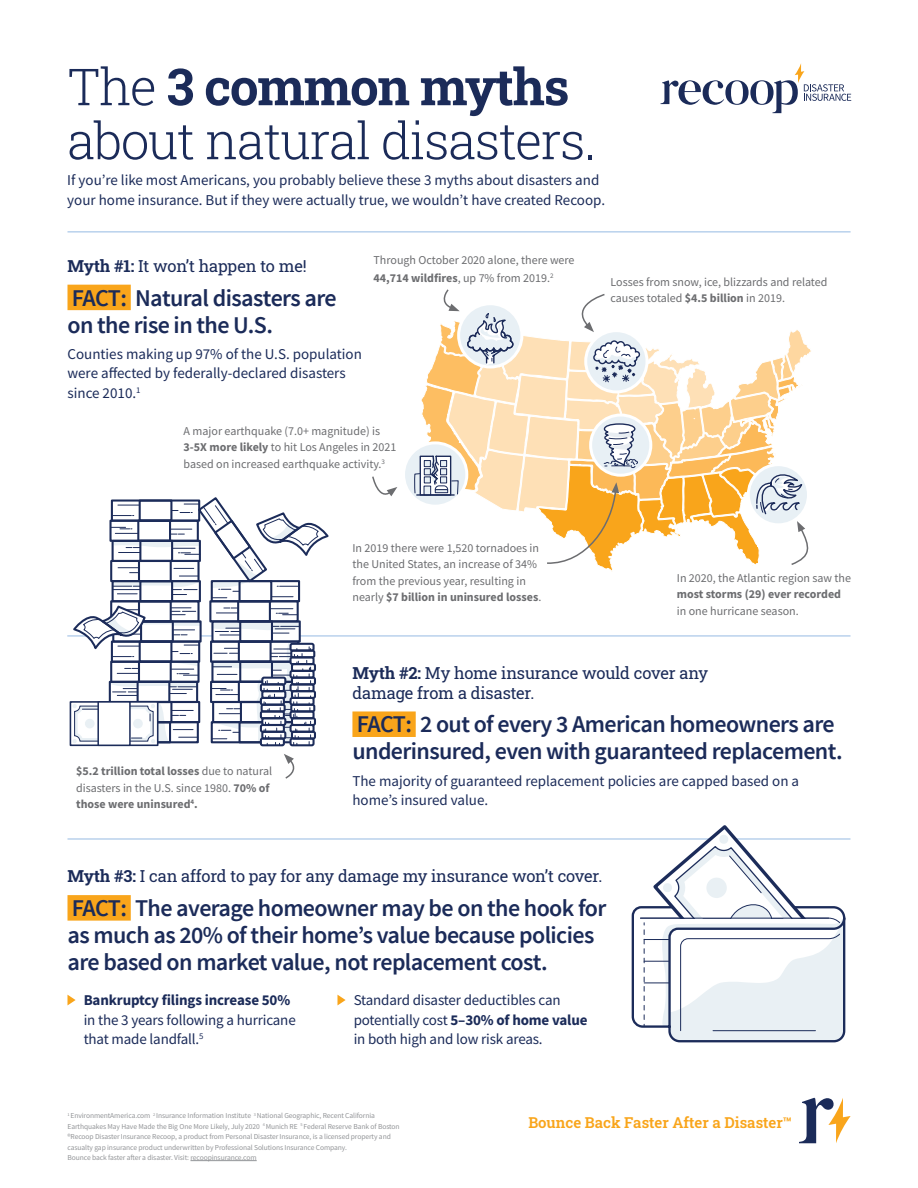
<style>
.page{position:relative;width:918px;height:1188px;background:#fff}
.page>*{position:absolute;margin:0;border:0;box-sizing:border-box;transform-origin:0 0}
.Big_Heading{font:300 51px/54px "Roboto Slab";letter-spacing:-.025em;color:#1b2b59}
.Heading{font:600 24px/27px "Source Sans Pro";letter-spacing:-.025em;color:#1b2b59}
.t1{font:16.5px/19.5px "Roboto Slab";letter-spacing:-.01em;color:#1b2b59}
.Body{font:15px/19.5px "Source Sans Pro";color:#1b2b59}
.Centered_Body{font:600 15px "Roboto Slab";color:#f9a51b}
.t2{font:12px/16.5px "Source Sans Pro";color:#6c6d70}
.t3{font:700 12px/16.5px "Source Sans Pro";color:#6c6d70}
.Body-2{font:7.5px/10.5px "Source Sans Pro";letter-spacing:-.01em;color:#939598}
.s1{font-weight:700}
.s2{font-weight:400}
</style>
<div class="page">
<hr style="left:67px;top:635px;width:783px;height:2px;background:#b9d1ec">
<div style="left:68px;top:285px;width:63px;height:25px;background:#f9a51b"></div>
<div style="left:352px;top:711px;width:64px;height:26px;background:#f9a51b"></div>
<div style="left:68px;top:895px;width:63px;height:26px;background:#f9a51b"></div>
<hr style="left:68px;top:231px;width:783px;height:2px;background:#b9d1ec">
<hr style="left:68px;top:838px;width:782px;height:2px;background:#b9d1ec">
<svg style="left:660px;top:63px;width:191px;height:50px"></svg>
<svg style="left:372px;top:476px;width:25px;height:21px"></svg>
<svg style="left:284px;top:754px;width:11px;height:25px"></svg>
<div style="left:404px;top:443px;width:63px;height:63px;background:#e8f0f5;border-radius:50%"></div>
<svg style="left:68px;top:995px;width:8px;height:10px"></svg>
<svg style="left:338px;top:995px;width:8px;height:10px"></svg>
<hr style="left:190px;top:1160px;width:67px;height:1px;background:#939598">
<svg style="left:799px;top:1098px;width:52px;height:45px"></svg>
<div style="left:70px;top:701px;width:89px;height:45px;border:2px solid #1c2c5a"></div>
<div style="left:97px;top:701px;width:34px;height:45px;border:2px solid #1c2c5a"></div>
<div style="left:290px;top:737px;width:25px;height:9px;border:2px solid #1c2c5a;border-radius:2px"></div>
<div style="left:260px;top:737px;width:25px;height:9px;border:2px solid #1c2c5a;border-radius:2px"></div>
<svg style="left:72px;top:497px;width:258px;height:248px"></svg>
<svg style="left:630px;top:825px;width:217px;height:218px"></svg>
<hr style="left:640px;top:918px;width:189px;height:1px;background:#1c2c5a">
<svg style="left:414px;top:289px;width:397px;height:282px"></svg>
<p class="Big_Heading" style="left:67px;top:58px;width:530px">The <span class="s1">3 common myths </span>about natural disasters.</p>
<p class="Body" style="left:67px;top:171px;width:539px">If you’re like most Americans, you probably believe these 3 myths about disasters and your home insurance. But if they were actually true, we wouldn’t have created Recoop.</p>
<p class="t1" style="left:68px;top:256px;width:241px"><span class="s1">Myth #1:</span> It won’t happen to me!</p>
<p class="Heading" style="left:68px;top:285px;width:271px">FACT: Natural disasters are on the rise in the U.S.</p>
<p class="Body" style="left:68px;top:344px;width:296px">Counties making up 97% of the U.S. population were affected by federally-declared disasters since 2010.<sup>1</sup></p>
<p class="t2" style="left:374px;top:251px;width:203px;line-height:18px">Through October 2020 alone, there were<br><span class="s1">44,714 wildfires</span>, up 7% from 2019.<sup>2</sup></p>
<p class="t2" style="left:184px;top:422px;width:214px">A major earthquake (7.0+ magnitude) is<br><span class="s1">3-5X more likely</span> to hit Los Angeles in 2021 based on increased earthquake activity.<sup>3</sup></p>
<p class="t2" style="left:352px;top:540px;width:190px">In 2019 there were 1,520 tornadoes in the United States, an increase of 34% from the previous year, resulting in nearly <span class="s1">$7 billion in uninsured losses</span>.</p>
<p class="t2" style="left:610px;top:274px;width:218px">Losses from snow, ice, blizzards and related causes totaled <span class="s1">$4.5 billion</span> in 2019.</p>
<p class="t2" style="left:677px;top:570px;width:176px">In 2020, the Atlantic region saw the <span class="s1">most storms (29) ever recorded </span>in one hurricane season.</p>
<p class="t3" style="left:76px;top:763px;width:197px">$5.2 trillion total losses <span class="s2">due to natural disasters in the U.S. since 1980.</span> 70% of those were uninsured<sup>4</sup>.</p>
<p class="t1" style="left:352px;top:663px;width:357px"><span class="s1">Myth #2:</span> My home insurance would cover any damage from a disaster.</p>
<p class="Heading" style="left:352px;top:712px;width:492px">FACT: 2 out of every 3 American homeowners are underinsured, even with guaranteed replacement.</p>
<p class="Body" style="left:352px;top:771px;width:448px">The majority of guaranteed replacement policies are capped based on a home’s insured value.</p>
<p class="t1" style="left:68px;top:866px;width:536px"><span class="s1">Myth #3:</span> I can afford to pay for any damage my insurance won’t cover.</p>
<p class="Heading" style="left:68px;top:895px;width:540px">FACT: The average homeowner may be on the hook for as much as 20% of their home’s value because policies are based on market value, not replacement cost.</p>
<p class="Body" style="left:84px;top:991px;width:214px"><span class="s1">Bankruptcy filings increase 50% </span>in the 3 years following a hurricane that made landfall.<sup>5</sup></p>
<p class="Body" style="left:354px;top:991px;width:235px">Standard disaster deductibles can potentially cost <span class="s1">5–30% of home value </span>in both high and low risk areas.</p>
<p class="Body-2" style="left:68px;top:1110px;width:334px"><sup>1</sup> EnvironmentAmerica.com <sup>2</sup> Insurance Information Institute <sup>3</sup> National Geographic, Recent California Earthquakes May Have Made the Big One More Likely, July 2020 <sup>4</sup> Munich RE <sup>5</sup> Federal Reserve Bank of Boston ®Recoop Disaster Insurance Recoop, a product from Personal Disaster Insurance, is a licensed property and casualty gap insurance product underwritten by Professional Solutions Insurance Company.<br>Bounce back faster after a disaster. Visit: recoopinsurance.com</p>
<p class="Centered_Body" style="left:528px;top:1113px;width:265px">Bounce Back Faster After a Disaster™</p>
</div>
